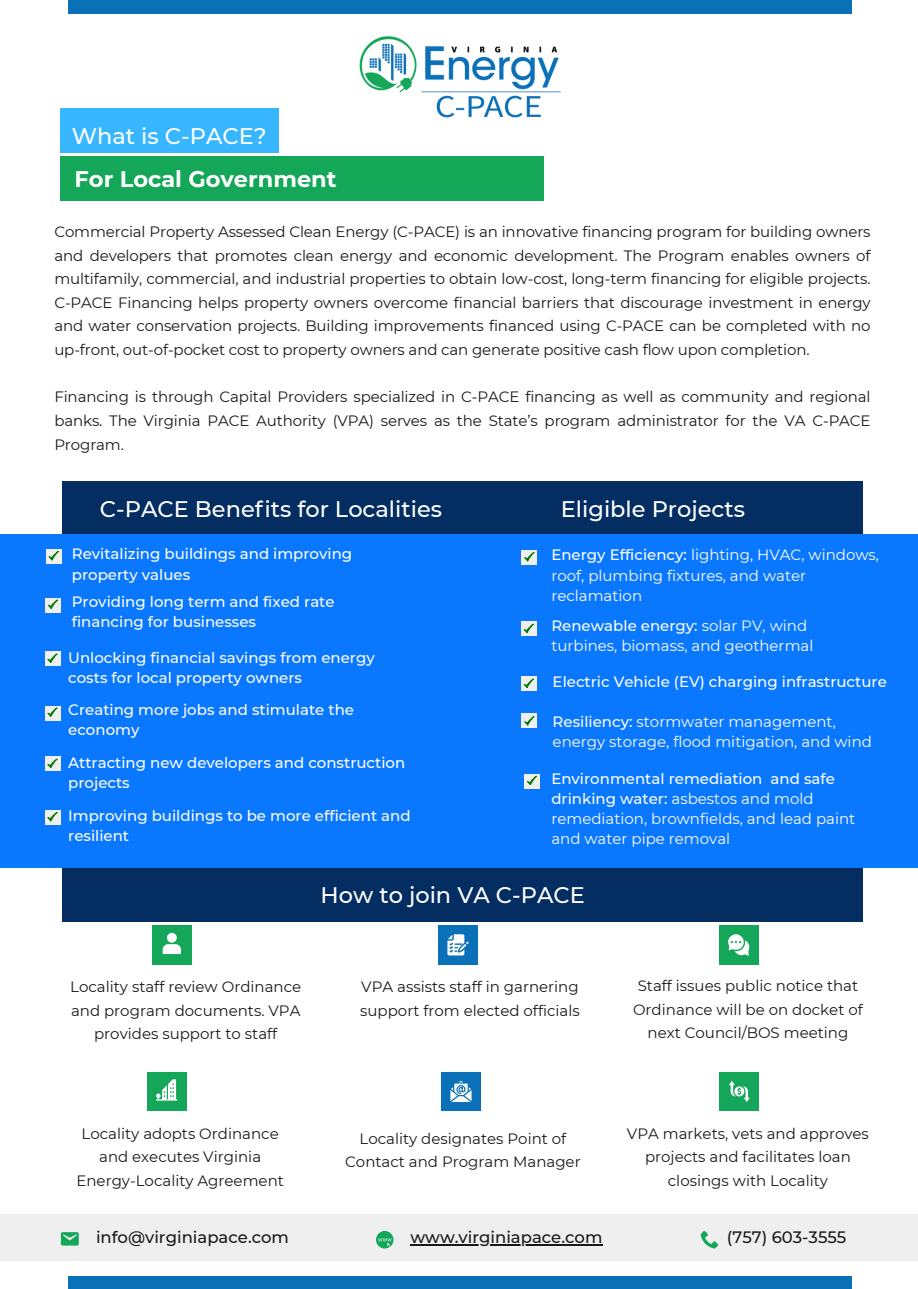
<style>
.page{position:relative;width:918px;height:1289px;background:#fff}
.page>*{position:absolute;margin:0;border:0;box-sizing:border-box;transform-origin:0 0}
.t1{font:500 22.5px "Montserrat";color:#fff}
.t2{font:700 22.5px "Montserrat";color:#fff}
.t3{font:500 16.5px "Montserrat";color:#191919}
.t4{font:15px/23.7px "Montserrat";color:#191919;text-align:center}
.t5{font:500 15px/20.2px "Montserrat";color:#fff}
.t6{font:15px/20.2px "Montserrat";color:#fff}
.s1{font-weight:500}
</style>
<div class="page">
<div style="left:68px;top:0;width:784px;height:14px;background:#0a70b8"></div>
<div style="left:68px;top:1276px;width:784px;height:12px;background:#0a70b8"></div>
<div style="left:442px;top:1071px;width:38px;height:39px;background:#0a70b8"></div>
<svg style="left:450px;top:1080px;width:22px;height:21px"></svg>
<div style="left:63px;top:481px;width:800px;height:53px;background:#042d62"></div>
<div style="left:63px;top:868px;width:800px;height:53px;background:#042d62"></div>
<div style="left:0;top:534px;width:918px;height:334px;background:#0a77ff"></div>
<div style="left:0;top:1214px;width:918px;height:46px;background:#efefef"></div>
<svg style="left:61px;top:1232px;width:18px;height:13px"></svg>
<svg style="left:701px;top:1231px;width:17px;height:17px"></svg>
<svg style="left:376px;top:1231px;width:18px;height:17px"></svg>
<hr style="left:410px;top:1243px;width:192px;height:2px;background:#191919">
<img style="left:359px;top:36px;width:202px;height:82px">
<div style="left:152px;top:925px;width:39px;height:39px;background:#14a759"></div>
<svg style="left:163px;top:944px;width:18px;height:9px"></svg>
<div style="left:167px;top:932px;width:10px;height:10px;background:#fff;border-radius:50%"></div>
<div style="left:439px;top:925px;width:38px;height:39px;background:#0a70b8"></div>
<svg style="left:447px;top:934px;width:22px;height:21px"></svg>
<div style="left:60px;top:109px;width:218px;height:43px;background:#38b6ff"></div>
<div style="left:60px;top:156px;width:484px;height:44px;background:#14a758"></div>
<div style="left:720px;top:1071px;width:39px;height:39px;background:#14a759"></div>
<svg style="left:729px;top:1081px;width:21px;height:20px"></svg>
<div style="left:147px;top:1071px;width:39px;height:39px;background:#14a759"></div>
<svg style="left:156px;top:1079px;width:21px;height:21px"></svg>
<div style="left:719px;top:925px;width:39px;height:39px;background:#14a759"></div>
<svg style="left:728px;top:934px;width:21px;height:21px"></svg>
<div style="left:521px;top:550px;width:16px;height:14px;background:#efefef"></div>
<svg style="left:525px;top:552px;width:10px;height:9px"></svg>
<div style="left:521px;top:621px;width:16px;height:15px;background:#efefef"></div>
<svg style="left:524px;top:624px;width:10px;height:9px"></svg>
<div style="left:521px;top:676px;width:16px;height:14px;background:#efefef"></div>
<svg style="left:524px;top:678px;width:10px;height:9px"></svg>
<div style="left:521px;top:713px;width:16px;height:15px;background:#efefef"></div>
<svg style="left:525px;top:716px;width:10px;height:10px"></svg>
<div style="left:524px;top:773px;width:16px;height:15px;background:#efefef"></div>
<svg style="left:527px;top:775px;width:13px;height:14px"></svg>
<div style="left:45px;top:809px;width:15px;height:15px;background:#efefef"></div>
<svg style="left:48px;top:812px;width:10px;height:9px"></svg>
<div style="left:45px;top:755px;width:16px;height:15px;background:#efefef"></div>
<svg style="left:48px;top:758px;width:10px;height:9px"></svg>
<div style="left:45px;top:706px;width:15px;height:14px;background:#efefef"></div>
<svg style="left:48px;top:707px;width:10px;height:9px"></svg>
<div style="left:45px;top:651px;width:15px;height:15px;background:#efefef"></div>
<svg style="left:48px;top:653px;width:10px;height:9px"></svg>
<div style="left:45px;top:597px;width:16px;height:15px;background:#efefef"></div>
<svg style="left:48px;top:599px;width:10px;height:9px"></svg>
<div style="left:46px;top:549px;width:16px;height:14px;background:#efefef"></div>
<svg style="left:49px;top:551px;width:13px;height:13px"></svg>
<p class="t1" style="left:72px;top:123px;width:196px">What is C-PACE?</p>
<p class="t2" style="left:75px;top:166px;width:263px">For Local Government</p>
<p class="t4" style="left:54px;top:220px;width:818px;text-align:justify">Commercial Property Assessed Clean Energy (C-PACE) is an innovative financing program for building owners and developers that promotes clean energy and economic development. The Program enables owners of multifamily, commercial, and industrial properties to obtain low-cost, long-term financing for eligible projects.<br>C-PACE Financing helps property owners overcome financial barriers that discourage investment in energy and water conservation projects. Building improvements financed using C-PACE can be completed with no up-front, out-of-pocket cost to property owners and can generate positive cash flow upon completion.</p>
<p class="t4" style="left:54px;top:385px;width:818px;text-align:justify">Financing is through Capital Providers specialized in C-PACE financing as well as community and regional banks. The Virginia PACE Authority (VPA) serves as the State’s program administrator for the VA C-PACE Program.</p>
<p class="t1" style="left:100px;top:495px;width:344px">C-PACE Benefits for Localities</p>
<p class="t5" style="left:72px;top:543px;width:282px">Revitalizing buildings and improving property values</p>
<p class="t5" style="left:72px;top:591px;width:264px">Providing long term and fixed rate financing for businesses</p>
<p class="t5" style="left:68px;top:647px;width:308px">Unlocking financial savings from energy costs for local property owners</p>
<p class="t5" style="left:68px;top:699px;width:287px">Creating more jobs and stimulate the economy</p>
<p class="t5" style="left:68px;top:752px;width:339px">Attracting new developers and construction projects</p>
<p class="t5" style="left:68px;top:805px;width:344px">Improving buildings to be more efficient and resilient</p>
<p class="t1" style="left:561px;top:495px;width:186px">Eligible Projects</p>
<p class="t6" style="left:551px;top:544px;width:329px"><span class="s1">Energy Efficiency:</span> lighting, HVAC, windows, roof, plumbing fixtures, and water reclamation</p>
<p class="t6" style="left:551px;top:615px;width:264px"><span class="s1">Renewable energy:</span> solar PV, wind turbines, biomass, and geothermal</p>
<p class="t5" style="left:553px;top:671px;width:336px">Electric Vehicle (EV) charging infrastructure</p>
<p class="t6" style="left:553px;top:711px;width:321px"><span class="s1">Resiliency:</span> stormwater management, energy storage, flood mitigation, and wind</p>
<p class="t6" style="left:551px;top:768px;width:305px"><span class="s1">Environmental remediation and safe drinking water:</span> asbestos and mold remediation, brownfields, and lead paint and water pipe removal</p>
<p class="t1" style="left:321px;top:880px;width:266px">How to join VA C-PACE</p>
<p class="t4" style="left:70px;top:974px;width:232px">Locality staff review Ordinance</p>
<p class="t4" style="left:71px;top:998px;width:231px">and program documents. VPA</p>
<p class="t4" style="left:94px;top:1021px;width:185px">provides support to staff</p>
<p class="t4" style="left:360px;top:974px;width:221px;text-align:left">VPA assists staff in garnering support from elected officials</p>
<p class="t4" style="left:76px;top:1121px;width:209px">Locality adopts Ordinance and executes Virginia<br>Energy-Locality Agreement</p>
<p class="t4" style="left:345px;top:1126px;width:237px">Locality designates Point of<br>Contact and Program Manager</p>
<p class="t4" style="left:633px;top:973px;width:231px">Staff issues public notice that<br>Ordinance will be on docket of next Council/BOS meeting</p>
<p class="t4" style="left:627px;top:1121px;width:244px">VPA markets, vets and approves projects and facilitates loan closings with Locality</p>
<p class="t3" style="left:96px;top:1226px;width:195px">info@virginiapace.com</p>
<p class="t3" style="left:410px;top:1226px;width:194px">www.virginiapace.com</p>
<p class="t3" style="left:727px;top:1226px;width:121px">(757) 603-3555</p>
</div>
